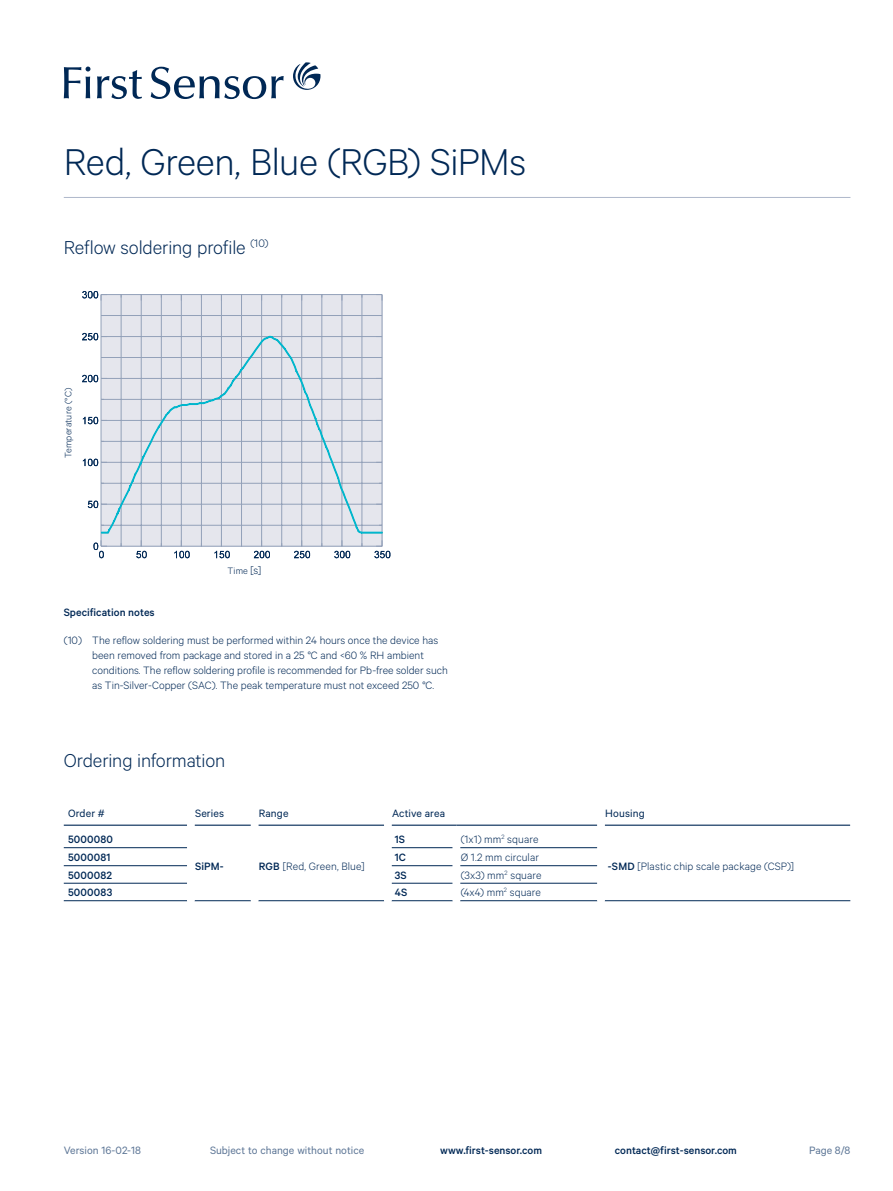
<style>
.page{position:relative;width:893px;height:1191px;background:#fff}
.page>*{position:absolute;margin:0;border:0;box-sizing:border-box;transform-origin:0 0}
.t1{font:300 42px "Calibre";letter-spacing:-.01em;color:#002855}
.INTROTEXT_14_17{font:300 21px "Calibre";letter-spacing:-.005em;color:#002855}
.Bildunterschriften{font:300 12px/15px "Calibre";color:#002855}
.TABELLE_8_10{font:300 12px "Calibre";letter-spacing:.01em;color:#002855}
.Bildunterschriften-2{font:500 12px "Calibre";color:#002855}
.t2{font:12px "Calibre";color:#5d7696}
.TABELLE_8_10-2{font:500 12px "Calibre";letter-spacing:.015em;color:#002855}
.TABELLE_8_10-3{font:12px "Calibre";letter-spacing:.01em;color:#002855}
.TABELLE_8_10-4{font:300 10.5px "Calibre";letter-spacing:.01em;color:#002855}
.s1{font-size:12px}
.s2{font-weight:500}
</style>
<div class="page">
<svg style="left:64px;top:67px;width:26px;height:31px"></svg>
<svg style="left:97px;top:70px;width:45px;height:29px"></svg>
<svg style="left:293px;top:62px;width:27px;height:28px"></svg>
<svg style="left:151px;top:67px;width:133px;height:32px"></svg>
<hr style="left:64px;top:197px;width:786px;height:1px;background:#aeb8ca">
<svg style="left:64px;top:825px;width:786px;height:58px"></svg>
<hr style="left:64px;top:847px;width:123px;height:1px;background:#002855">
<hr style="left:64px;top:865px;width:123px;height:1px;background:#002855">
<hr style="left:64px;top:883px;width:123px;height:1px;background:#002855">
<hr style="left:64px;top:824px;width:123px;height:1px;background:#002855">
<hr style="left:195px;top:824px;width:56px;height:1px;background:#002855">
<hr style="left:258px;top:824px;width:126px;height:1px;background:#002855">
<hr style="left:605px;top:824px;width:245px;height:1px;background:#002855">
<hr style="left:392px;top:824px;width:64px;height:1px;background:#002855">
<hr style="left:456px;top:824px;width:141px;height:1px;background:#002855">
<hr style="left:64px;top:900px;width:123px;height:1px;background:#002855">
<hr style="left:195px;top:900px;width:56px;height:1px;background:#002855">
<hr style="left:258px;top:900px;width:126px;height:1px;background:#002855">
<hr style="left:605px;top:900px;width:245px;height:1px;background:#002855">
<hr style="left:460px;top:900px;width:137px;height:1px;background:#002855">
<hr style="left:392px;top:900px;width:61px;height:1px;background:#002855">
<svg style="left:187px;top:825px;width:418px;height:59px"></svg>
<div style="left:597px;top:829px;width:8px;height:18px;background:#fff"></div>
<div style="left:597px;top:847px;width:8px;height:18px;background:#fff"></div>
<div style="left:597px;top:865px;width:8px;height:18px;background:#fff"></div>
<div style="left:597px;top:883px;width:8px;height:18px;background:#fff"></div>
<div style="left:101px;top:295px;width:281px;height:251px;background:#e5e6ed"></div>
<hr style="left:121px;top:294px;width:1px;height:252px;background:#93a1b9">
<hr style="left:161px;top:294px;width:1px;height:252px;background:#93a1b9">
<hr style="left:201px;top:294px;width:1px;height:252px;background:#93a1b9">
<hr style="left:241px;top:294px;width:1px;height:252px;background:#93a1b9">
<hr style="left:281px;top:294px;width:1px;height:252px;background:#93a1b9">
<hr style="left:322px;top:294px;width:1px;height:252px;background:#93a1b9">
<hr style="left:362px;top:294px;width:1px;height:252px;background:#93a1b9">
<hr style="left:101px;top:294px;width:1px;height:252px;background:#93a1b9">
<hr style="left:141px;top:294px;width:1px;height:252px;background:#93a1b9">
<hr style="left:181px;top:294px;width:1px;height:252px;background:#93a1b9">
<hr style="left:221px;top:294px;width:1px;height:252px;background:#93a1b9">
<hr style="left:261px;top:294px;width:1px;height:252px;background:#93a1b9">
<hr style="left:301px;top:294px;width:1px;height:252px;background:#93a1b9">
<hr style="left:342px;top:294px;width:1px;height:252px;background:#93a1b9">
<hr style="left:382px;top:294px;width:1px;height:252px;background:#93a1b9">
<hr style="left:101px;top:315px;width:281px;height:1px;background:#93a1b9">
<hr style="left:101px;top:546px;width:281px;height:1px;background:#93a1b9">
<hr style="left:101px;top:294px;width:281px;height:1px;background:#93a1b9">
<svg style="left:101px;top:336px;width:281px;height:197px"></svg>
<svg style="left:136px;top:540px;width:11px;height:18px"></svg>
<svg style="left:174px;top:540px;width:16px;height:18px"></svg>
<svg style="left:215px;top:541px;width:15px;height:17px"></svg>
<svg style="left:254px;top:540px;width:16px;height:18px"></svg>
<svg style="left:294px;top:540px;width:16px;height:18px"></svg>
<svg style="left:334px;top:540px;width:16px;height:18px"></svg>
<svg style="left:374px;top:540px;width:16px;height:18px"></svg>
<svg style="left:377px;top:294px;width:6px;height:6px"></svg>
<svg style="left:94px;top:540px;width:13px;height:18px"></svg>
<svg style="left:88px;top:501px;width:19px;height:7px"></svg>
<svg style="left:83px;top:459px;width:24px;height:7px"></svg>
<svg style="left:83px;top:417px;width:24px;height:7px"></svg>
<svg style="left:82px;top:375px;width:25px;height:7px"></svg>
<svg style="left:82px;top:333px;width:25px;height:7px"></svg>
<svg style="left:82px;top:291px;width:25px;height:9px"></svg>
<h1 class="t1" style="left:64px;top:137px;width:464px">Red, Green, Blue (RGB) SiPMs</h1>
<p class="INTROTEXT_14_17" style="left:64px;top:235px;width:206px">Reflow soldering profile <sup>(10)</sup></p>
<p class="TABELLE_8_10-4" style="left:62px;top:458px;width:72px;rotate:-90deg">Temperature (°C)</p>
<p class="TABELLE_8_10-4" style="left:228px;top:565px;width:35px">Time <span class="s1">[s]</span></p>
<p class="Bildunterschriften-2" style="left:64px;top:605px;width:92px">Specification notes</p>
<p class="Bildunterschriften" style="left:92px;top:632px;width:357px;text-indent:-28px">(10) The reflow soldering must be performed within 24 hours once the device has been removed from package and stored in a 25 °C and &lt;60 % RH ambient conditions. The reflow soldering profile is recommended for Pb-free solder such as Tin-Silver-Copper (SAC). The peak temperature must not exceed 250 °C.</p>
<p class="INTROTEXT_14_17" style="left:64px;top:748px;width:163px">Ordering information</p>
<p class="TABELLE_8_10-3" style="left:68px;top:806px;width:38px">Order #</p>
<p class="TABELLE_8_10-3" style="left:195px;top:806px;width:31px">Series</p>
<p class="TABELLE_8_10-3" style="left:259px;top:806px;width:31px">Range</p>
<p class="TABELLE_8_10-3" style="left:392px;top:806px;width:54px">Active area</p>
<p class="TABELLE_8_10-3" style="left:605px;top:806px;width:41px">Housing</p>
<p class="TABELLE_8_10-2" style="left:68px;top:832px;width:47px">5000080</p>
<p class="TABELLE_8_10-2" style="left:195px;top:859px;width:30px">SiPM-</p>
<p class="TABELLE_8_10" style="left:259px;top:859px;width:107px"><span class="s2">RGB</span> [Red, Green, Blue]</p>
<p class="TABELLE_8_10-2" style="left:395px;top:832px;width:12px">1S</p>
<p class="TABELLE_8_10" style="left:461px;top:832px;width:79px">(1x1) mm<sup>2</sup> square</p>
<p class="TABELLE_8_10-2" style="left:68px;top:850px;width:44px">5000081</p>
<p class="TABELLE_8_10-2" style="left:395px;top:850px;width:13px">1C</p>
<p class="TABELLE_8_10" style="left:461px;top:850px;width:80px">Ø 1.2 mm circular</p>
<p class="TABELLE_8_10-2" style="left:68px;top:868px;width:46px">5000082</p>
<p class="TABELLE_8_10-2" style="left:395px;top:868px;width:14px">3S</p>
<p class="TABELLE_8_10" style="left:461px;top:868px;width:82px">(3x3) mm<sup>2</sup> square</p>
<p class="TABELLE_8_10-2" style="left:68px;top:885px;width:46px">5000083</p>
<p class="TABELLE_8_10-2" style="left:395px;top:885px;width:14px">4S</p>
<p class="TABELLE_8_10" style="left:461px;top:885px;width:82px">(4x4) mm<sup>2</sup> square</p>
<p class="TABELLE_8_10" style="left:608px;top:859px;width:188px"><span class="s2">-SMD</span> [Plastic chip scale package (CSP)]</p>
<p class="t2" style="left:64px;top:1143px;width:79px">Version 16-02-18</p>
<p class="t2" style="left:210px;top:1143px;width:156px">Subject to change without notice</p>
<p class="Bildunterschriften-2" style="left:440px;top:1143px;width:103px">www.first-sensor.com</p>
<p class="Bildunterschriften-2" style="left:615px;top:1143px;width:124px">contact@first-sensor.com</p>
<p class="t2" style="left:809px;top:1143px;width:43px">Page 8/8</p>
</div>
